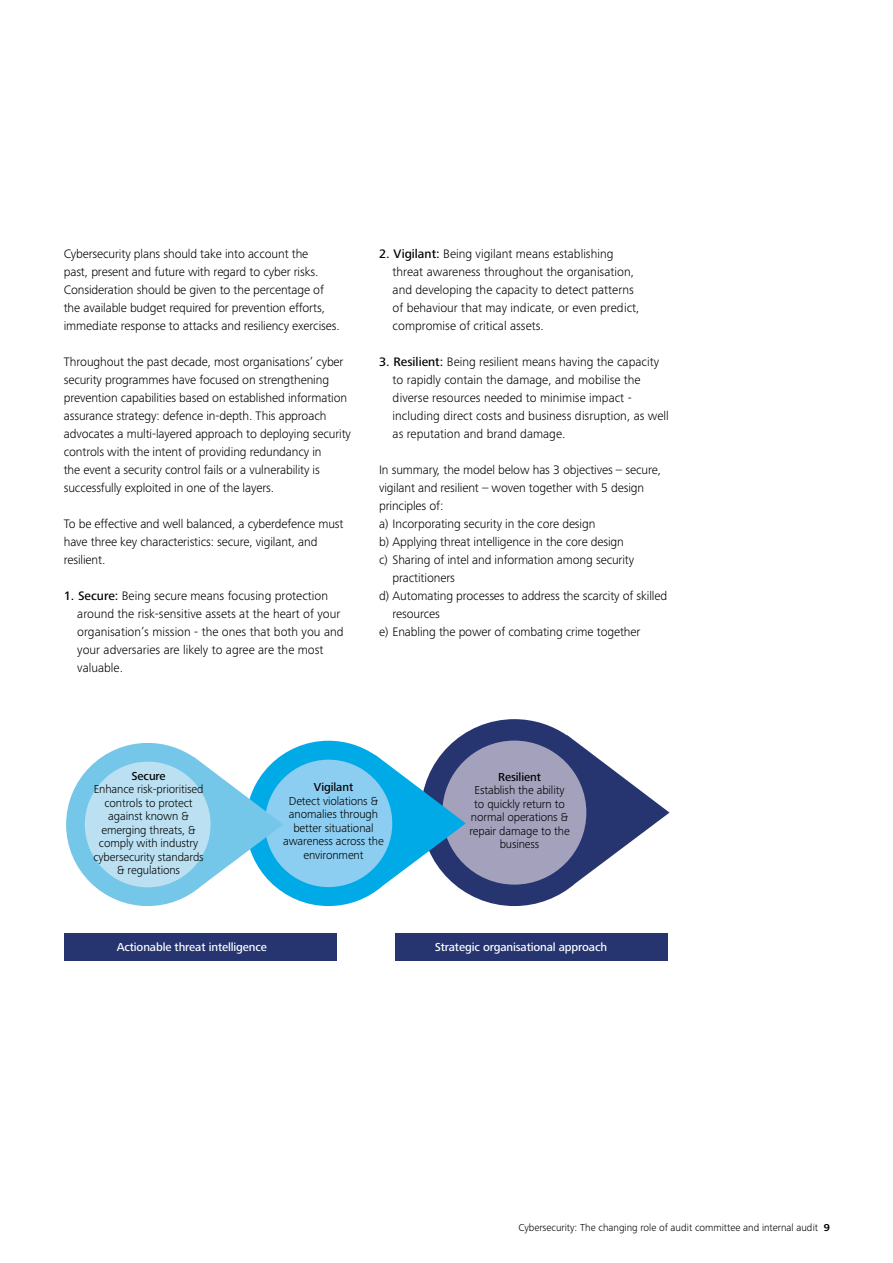
<style>
.page{position:relative;width:893px;height:1263px;background:#fff}
.page>*{position:absolute;margin:0;border:0;box-sizing:border-box;transform-origin:0 0}
.Body_styles_Bullet_p{font:300 12.75px/18px "Frutiger Next Pro";color:#000}
.Body_styles_Body_cop{font:300 12.75px/18px "Frutiger Next Pro";letter-spacing:-.01em;color:#000}
.t1{font:300 12px/13.5px "Frutiger Next Pro";letter-spacing:-.01em;color:#000;text-align:center}
.t2{font:500 12px "Frutiger Next Pro";letter-spacing:-.01em;color:#fff}
.t3{font:300 10.5px "Frutiger Next Pro";letter-spacing:-.005em;color:#000}
.s1{font-weight:500}
.s2{font-weight:700}
</style>
<div class="page">
<svg style="left:454px;top:719px;width:215px;height:187px"></svg>
<div style="left:442px;top:740px;width:144px;height:145px;background:#a4a1bd;border-radius:50%"></div>
<svg style="left:66px;top:741px;width:400px;height:165px"></svg>
<div style="left:85px;top:762px;width:126px;height:125px;background:#bae0f1;border-radius:50%"></div>
<div style="left:64px;top:933px;width:273px;height:28px;background:#263570"></div>
<div style="left:395px;top:933px;width:272px;height:28px;background:#263570"></div>
<p class="Body_styles_Body_cop" style="left:64px;top:245px;width:277px">Cybersecurity plans should take into account the<br>past, present and future with regard to cyber risks.<br>Consideration should be given to the percentage of the available budget required for prevention efforts, immediate response to attacks and resiliency exercises.</p>
<p class="Body_styles_Body_cop" style="left:64px;top:353px;width:289px">Throughout the past decade, most organisations’ cyber security programmes have focused on strengthening prevention capabilities based on established information assurance strategy: defence in-depth. This approach advocates a multi-layered approach to deploying security controls with the intent of providing redundancy in<br>the event a security control fails or a vulnerability is successfully exploited in one of the layers.</p>
<p class="Body_styles_Body_cop" style="left:64px;top:515px;width:281px">To be effective and well balanced, a cyberdefence must have three key characteristics: secure, vigilant, and resilient.</p>
<p class="Body_styles_Bullet_p" style="left:77px;top:587px;width:268px;text-indent:-14px"><span class="s1">1. Secure:</span> Being secure means focusing protection around the risk-sensitive assets at the heart of your organisation’s mission - the ones that both you and your adversaries are likely to agree are the most valuable.</p>
<p class="Body_styles_Bullet_p" style="left:393px;top:245px;width:248px;text-indent:-14px"><span class="s1">2. Vigilant:</span> Being vigilant means establishing threat awareness throughout the organisation, and developing the capacity to detect patterns of behaviour that may indicate, or even predict, compromise of critical assets.</p>
<p class="Body_styles_Bullet_p" style="left:393px;top:353px;width:278px;text-indent:-14px"><span class="s1">3. Resilient:</span> Being resilient means having the capacity to rapidly contain the damage, and mobilise the diverse resources needed to minimise impact - including direct costs and business disruption, as well as reputation and brand damage.</p>
<p class="Body_styles_Body_cop" style="left:379px;top:461px;width:283px">In summary, the model below has 3 objectives – secure, vigilant and resilient – woven together with 5 design principles of:</p>
<p class="Body_styles_Bullet_p" style="left:379px;top:515px;width:218px">a) Incorporating security in the core design</p>
<p class="Body_styles_Bullet_p" style="left:379px;top:533px;width:246px">b) Applying threat intelligence in the core design</p>
<p class="Body_styles_Bullet_p" style="left:393px;top:551px;width:243px;text-indent:-14px">c) Sharing of intel and information among security practitioners</p>
<p class="Body_styles_Bullet_p" style="left:393px;top:587px;width:276px;text-indent:-14px">d) Automating processes to address the scarcity of skilled resources</p>
<p class="Body_styles_Bullet_p" style="left:379px;top:623px;width:263px">e) Enabling the power of combating crime together</p>
<p class="t1" style="left:93px;top:769px;width:112px"><span class="s1">Secure<br></span>Enhance risk-prioritised controls to protect against known &amp; emerging threats, &amp; comply with industry cybersecurity standards &amp; regulations</p>
<p class="t1" style="left:283px;top:780px;width:102px"><span class="s1">Vigilant<br></span>Detect violations &amp; anomalies through better situational awareness across the environment</p>
<p class="t1" style="left:469px;top:770px;width:102px"><span class="s1">Resilient<br></span>Establish the ability to quickly return to normal operations &amp; repair damage to the business</p>
<p class="t2" style="left:117px;top:940px;width:152px">Actionable threat intelligence</p>
<p class="t2" style="left:435px;top:940px;width:174px">Strategic organisational approach</p>
<p class="t3" style="left:519px;top:1221px;width:313px">Cybersecurity: The changing role of audit committee and internal audit <span class="s2">9</span></p>
</div>
